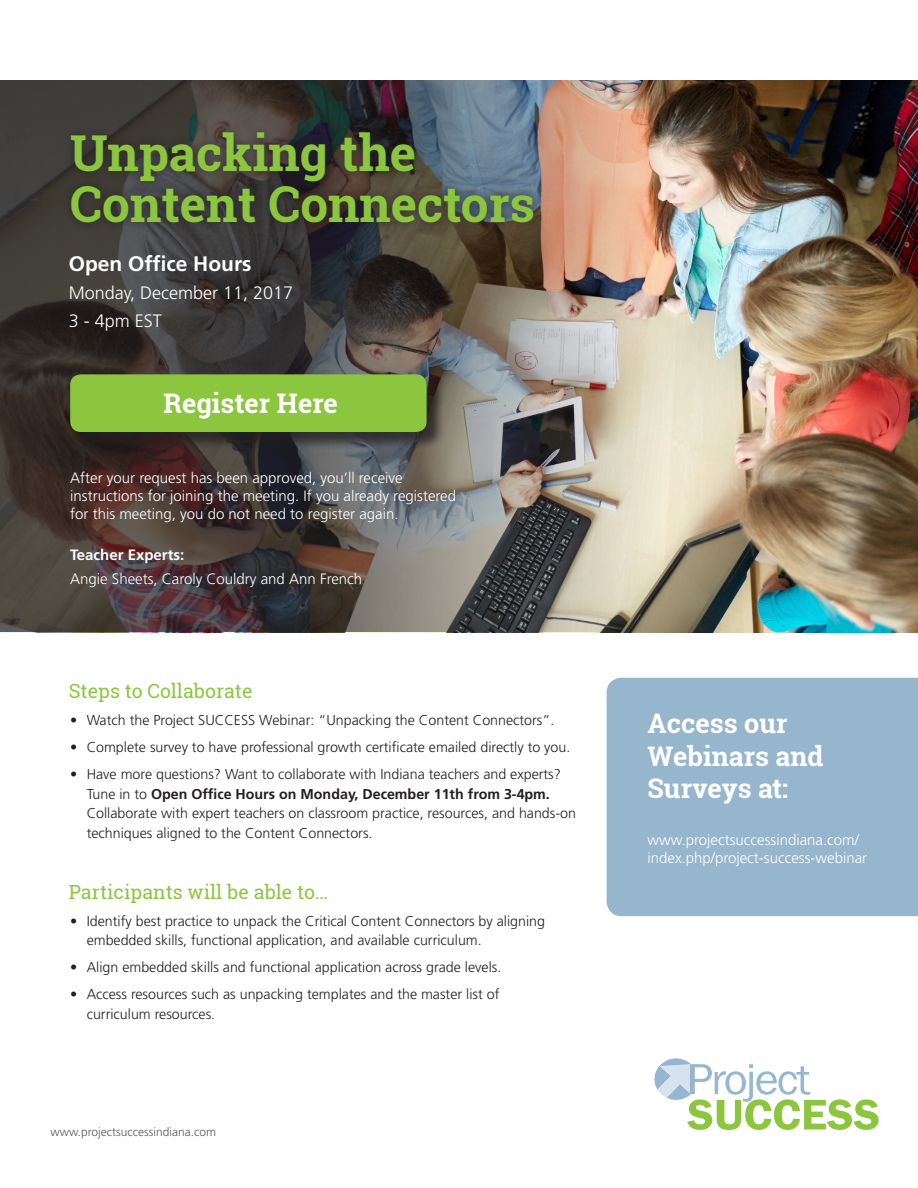
<style>
.page{position:relative;width:918px;height:1188px;background:#fff}
.page>*{position:absolute;margin:0;border:0;box-sizing:border-box;transform-origin:0 0}
.t1{font:700 49.5px/51px "Roboto Slab";color:#8cc63f}
.t2{font:700 27px/32.4px "Roboto Slab";color:#fff}
.t3{font:700 21px "Frutiger LT Std";color:#fff}
.t4{font:19.5px "Roboto Slab";color:#8cc63f}
.t5{font:300 18px "Frutiger LT Std";color:#fff}
.t6{font:300 15px/18px "Frutiger LT Std";color:#fff}
.t7{font:300 14.25px/19.5px "Frutiger LT Std";color:#231f20}
.t8{font:300 12px "Frutiger LT Std";color:#57585a}
.s1{font-weight:700}
</style>
<div class="page">
<img style="left:0;top:80px;width:918px;height:553px">
<img style="left:0;top:80px;width:744px;height:552px">
<div style="left:607px;top:678px;width:311px;height:238px;background:#96b6cd"></div>
<div style="left:62px;top:123px;width:481px;height:109px;background:#231f20;opacity:.75"></div>
<div style="left:72px;top:377px;width:374px;height:74px;background:#231f20;opacity:.75"></div>
<div style="left:70px;top:374px;width:357px;height:58px;background:#8cc63f;border-radius:11px"></div>
<svg style="left:655px;top:1058px;width:224px;height:72px"></svg>
<p class="t1" style="left:70px;top:127px;width:466px">Unpacking the<br>Content Connectors</p>
<p class="t3" style="left:69px;top:252px;width:184px">Open Office Hours</p>
<p class="t5" style="left:69px;top:283px;width:226px">Monday, December 11, 2017</p>
<p class="t5" style="left:69px;top:310px;width:95px">3 - 4pm EST</p>
<p class="t2" style="left:163px;top:387px;width:176px">Register Here</p>
<p class="t6" style="left:70px;top:469px;width:387px">After your request has been approved, you’ll receive instructions for joining the meeting. If you already registered for this meeting, you do not need to register again.</p>
<p class="t6" style="left:70px;top:543px;width:294px;line-height:24px"><span class="s1">Teacher Experts:<br></span>Angie Sheets, Caroly Couldry and Ann French</p>
<p class="t4" style="left:69px;top:678px;width:185px">Steps to Collaborate</p>
<p class="t7" style="left:70px;top:711px;width:486px">• Watch the Project SUCCESS Webinar: “Unpacking the Content Connectors”.</p>
<p class="t7" style="left:70px;top:738px;width:502px">• Complete survey to have professional growth certificate emailed directly to you.</p>
<p class="t7" style="left:87px;top:765px;width:491px;text-indent:-16px">• Have more questions? Want to collaborate with Indiana teachers and experts?<br>Tune in to <span class="s1">Open Office Hours on Monday, December 11th from 3-4pm.<br></span>Collaborate with expert teachers on classroom practice, resources, and hands-on techniques aligned to the Content Connectors.</p>
<p class="t4" style="left:69px;top:878px;width:261px">Participants will be able to…</p>
<p class="t7" style="left:87px;top:911px;width:460px;text-indent:-16px">• Identify best practice to unpack the Critical Content Connectors by aligning embedded skills, functional application, and available curriculum.</p>
<p class="t7" style="left:70px;top:958px;width:433px">• Align embedded skills and functional application across grade levels.</p>
<p class="t7" style="left:87px;top:985px;width:414px;text-indent:-16px">• Access resources such as unpacking templates and the master list of curriculum resources.</p>
<p class="t8" style="left:50px;top:1125px;width:167px">www.projectsuccessindiana.com</p>
<p class="t2" style="left:648px;top:707px;width:177px">Access our<br>Webinars and<br>Surveys at:</p>
<p class="t6" style="left:648px;top:831px;width:221px">www.projectsuccessindiana.com/ index.php/project-success-webinar</p>
</div>
